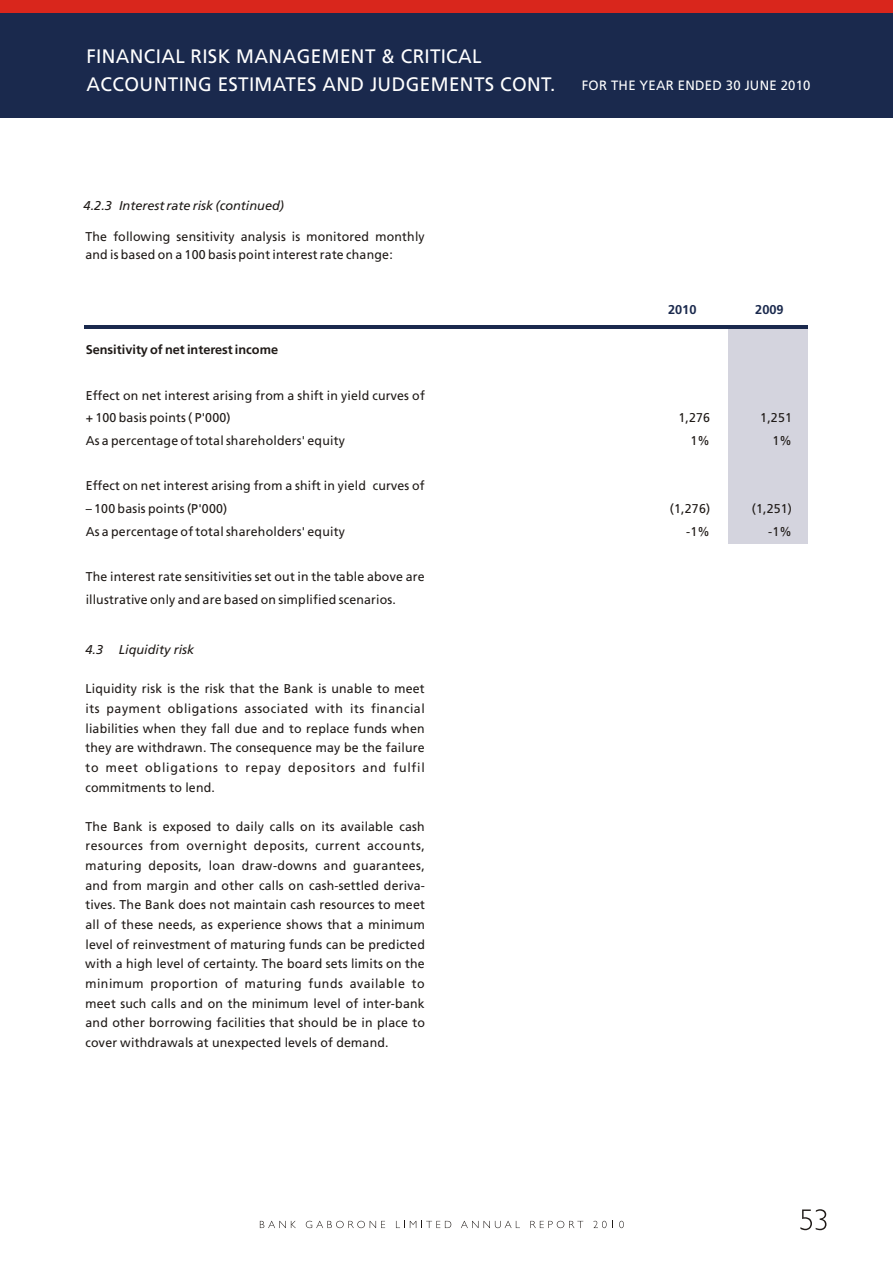
<style>
.page{position:relative;width:894px;height:1263px;background:#fff}
.page>*{position:absolute;margin:0;border:0;box-sizing:border-box;transform-origin:0 0}
.t1{font:19.5px/27.8px "Frutiger 55 Roman";color:#fff}
.t2{font:13.5px "Frutiger 55 Roman";color:#fff}
.t3{font:12.75px/19.6px "Frutiger 55 Roman";color:#1f1a17;text-align:right}
.t4{font:italic 12.75px "Frutiger 56";color:#1f1a17}
.t5{font:700 12.75px "Frutiger 65";color:#1f1a17}
.t6{font:700 12.75px "Frutiger 65";color:#1a294d}
</style>
<div class="page">
<svg style="left:260px;top:1221px;width:36px;height:7px"></svg>
<svg style="left:306px;top:1221px;width:79px;height:7px"></svg>
<svg style="left:396px;top:1221px;width:55px;height:7px"></svg>
<svg style="left:461px;top:1221px;width:59px;height:7px"></svg>
<svg style="left:530px;top:1221px;width:53px;height:7px"></svg>
<svg style="left:593px;top:1221px;width:14px;height:7px"></svg>
<svg style="left:619px;top:1221px;width:5px;height:7px"></svg>
<svg style="left:800px;top:1209px;width:26px;height:21px"></svg>
<div style="left:728px;top:327px;width:80px;height:217px;background:#d4d4de"></div>
<hr style="left:85px;top:325px;width:723px;height:3px;background:#1a294d">
<div style="left:0;top:0;width:893px;height:118px;background:#1a294d"></div>
<div style="left:0;top:0;width:893px;height:13px;background:#d9261c"></div>
<h1 class="t1" style="left:87px;top:44px;width:471px">FINANCIAL RISK MANAGEMENT &amp; CRITICAL<br>ACCOUNTING ESTIMATES AND JUDGEMENTS CONT.</h1>
<p class="t2" style="left:582px;top:80px;width:230px">FOR THE YEAR ENDED 30 JUNE 2010</p>
<p class="t4" style="left:84px;top:200px;width:202px">4.2.3 Interest rate risk (continued)</p>
<p class="t3" style="left:85px;top:229px;width:341px;line-height:18.1px;text-align:left">The following sensitivity analysis is monitored monthly and is based on a 100 basis point interest rate change:</p>
<p class="t5" style="left:86px;top:345px;width:194px">Sensitivity of net interest income</p>
<p class="t3" style="left:86px;top:385px;width:341px;line-height:22.6px;text-align:left">Effect on net interest arising from a shift in yield curves of + 100 basis points ( P'000)<br>As a percentage of total shareholders' equity</p>
<p class="t3" style="left:86px;top:477px;width:341px">Effect on net interest arising from a shift in yield curves of</p>
<p class="t3" style="left:86px;top:498px;width:261px;line-height:22.6px;text-align:left">– 100 basis points (P'000)<br>As a percentage of total shareholders' equity</p>
<p class="t3" style="left:86px;top:566px;width:341px;line-height:22.6px;text-align:left">The interest rate sensitivities set out in the table above are illustrative only and are based on simplified scenarios.</p>
<p class="t4" style="left:86px;top:645px;width:110px">4.3 Liquidity risk</p>
<p class="t3" style="left:86px;top:680px;width:341px;text-align:justify">Liquidity risk is the risk that the Bank is unable to meet its payment obligations associated with its financial liabilities when they fall due and to replace funds when they are withdrawn. The consequence may be the failure to meet obligations to repay depositors and fulfil commitments to lend.</p>
<p class="t3" style="left:86px;top:818px;width:341px;text-align:justify">The Bank is exposed to daily calls on its available cash resources from overnight deposits, current accounts, maturing deposits, loan draw-downs and guarantees, and from margin and other calls on cash-settled deriva&shy;tives. The Bank does not maintain cash resources to meet all of these needs, as experience shows that a minimum level of reinvestment of maturing funds can be predicted with a high level of certainty. The board sets limits on the minimum proportion of maturing funds available to meet such calls and on the minimum level of inter-bank and other borrowing facilities that should be in place to cover withdrawals at unexpected levels of demand.</p>
<p class="t6" style="left:668px;top:305px;width:30px">2010</p>
<p class="t6" style="left:755px;top:305px;width:30px">2009</p>
<p class="t3" style="left:678px;top:407px;width:33px;line-height:22.6px">1,276<br>1%</p>
<p class="t3" style="left:760px;top:407px;width:33px;line-height:22.6px">1,251<br>1%</p>
<p class="t3" style="left:670px;top:498px;width:42px;line-height:22.6px">(1,276) -1%</p>
<p class="t3" style="left:752px;top:498px;width:42px;line-height:22.6px">(1,251) -1%</p>
</div>
